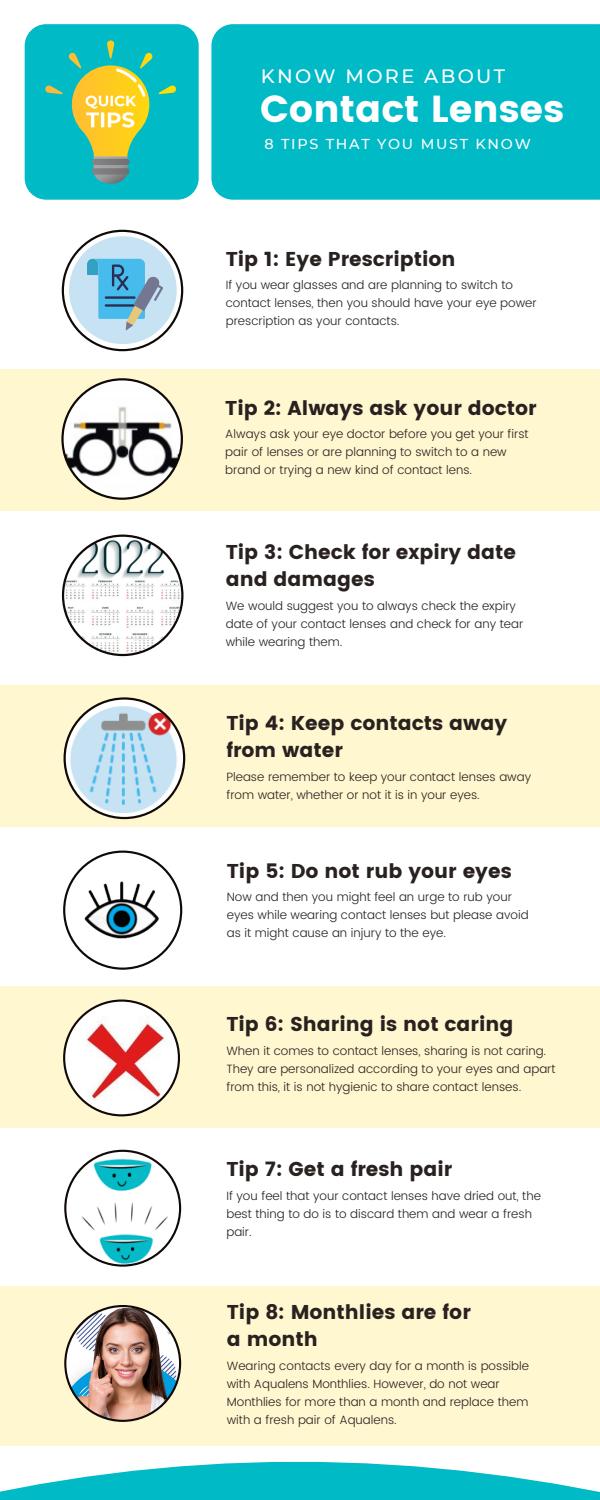
<style>
.page{position:relative;width:600px;height:1500px;background:#fff}
.page>*{position:absolute;margin:0;border:0;box-sizing:border-box;transform-origin:0 0}
.t1{font:37.5px "Poppins";color:#fff}
.t2{font:20px/27.8px "Poppins";color:#282120}
.t3{font:500 19.3px "Montserrat";letter-spacing:.12em;color:#fff}
.t4{font:500 14.3px "Montserrat";letter-spacing:.12em;color:#fff}
.t5{font:300 12px/18px "Poppins";color:#282120}
</style>
<div class="page">
<div style="left:211px;top:24px;width:389px;height:176px;background:#00bac6"></div>
<div style="left:25px;top:24px;width:174px;height:176px;background:#00bac6;border-radius:21px"></div>
<svg style="left:45px;top:40px;width:131px;height:144px"></svg>
<div style="left:0;top:986px;width:600px;height:142px;background:#fff7d0"></div>
<svg style="left:63px;top:1000px;width:117px;height:116px"></svg>
<div style="left:0;top:685px;width:600px;height:142px;background:#fff7d0"></div>
<svg style="left:64px;top:697px;width:121px;height:122px"></svg>
<svg style="left:63px;top:851px;width:119px;height:119px"></svg>
<svg style="left:64px;top:1150px;width:117px;height:117px"></svg>
<div style="left:0;top:1286px;width:600px;height:160px;background:#fff7d0"></div>
<img style="left:64px;top:1305px;width:117px;height:117px">
<svg style="left:62px;top:230px;width:121px;height:121px"></svg>
<div style="left:0;top:370px;width:600px;height:141px;background:#fff7d0"></div>
<svg style="left:61px;top:378px;width:122px;height:122px"></svg>
<svg style="left:62px;top:535px;width:121px;height:121px"></svg>
<svg style="left:0;top:1462px;width:600px;height:38px"></svg>
<p class="t3" style="left:261px;top:64px;width:246px">KNOW MORE ABOUT</p>
<p class="t1" style="left:260px;top:88px;width:306px">Contact Lenses</p>
<p class="t4" style="left:264px;top:135px;width:268px">8 TIPS THAT YOU MUST KNOW</p>
<p class="t2" style="left:226px;top:245px;width:231px">Tip 1: Eye Prescription</p>
<p class="t5" style="left:226px;top:276px;width:313px">If you wear glasses and are planning to switch to contact lenses, then you should have your eye power prescription as your contacts.</p>
<p class="t2" style="left:225px;top:394px;width:313px">Tip 2: Always ask your doctor</p>
<p class="t5" style="left:225px;top:425px;width:305px">Always ask your eye doctor before you get your first pair of lenses or are planning to switch to a new brand or trying a new kind of contact lens.</p>
<p class="t2" style="left:226px;top:538px;width:292px">Tip 3: Check for expiry date and damages</p>
<p class="t5" style="left:226px;top:597px;width:299px">We would suggest you to always check the expiry date of your contact lenses and check for any tear while wearing them.</p>
<p class="t2" style="left:226px;top:709px;width:282px">Tip 4: Keep contacts away from water</p>
<p class="t5" style="left:226px;top:768px;width:306px">Please remember to keep your contact lenses away from water, whether or not it is in your eyes.</p>
<p class="t2" style="left:227px;top:857px;width:287px">Tip 5: Do not rub your eyes</p>
<p class="t5" style="left:227px;top:888px;width:303px">Now and then you might feel an urge to rub your eyes while wearing contact lenses but please avoid as it might cause an injury to the eye.</p>
<p class="t2" style="left:226px;top:1011px;width:289px">Tip 6: Sharing is not caring</p>
<p class="t5" style="left:226px;top:1042px;width:331px">When it comes to contact lenses, sharing is not caring.<br>They are personalized according to your eyes and apart from this, it is not hygienic to share contact lenses.</p>
<p class="t2" style="left:226px;top:1156px;width:227px">Tip 7: Get a fresh pair</p>
<p class="t5" style="left:226px;top:1187px;width:316px">If you feel that your contact lenses have dried out, the best thing to do is to discard them and wear a fresh pair.</p>
<p class="t2" style="left:227px;top:1298px;width:245px">Tip 8: Monthlies are for</p>
<p class="t2" style="left:227px;top:1326px;width:92px">a month</p>
<p class="t5" style="left:227px;top:1357px;width:304px">Wearing contacts every day for a month is possible with Aqualens Monthlies. However, do not wear Monthlies for more than a month and replace them with a fresh pair of Aqualens.</p>
</div>
